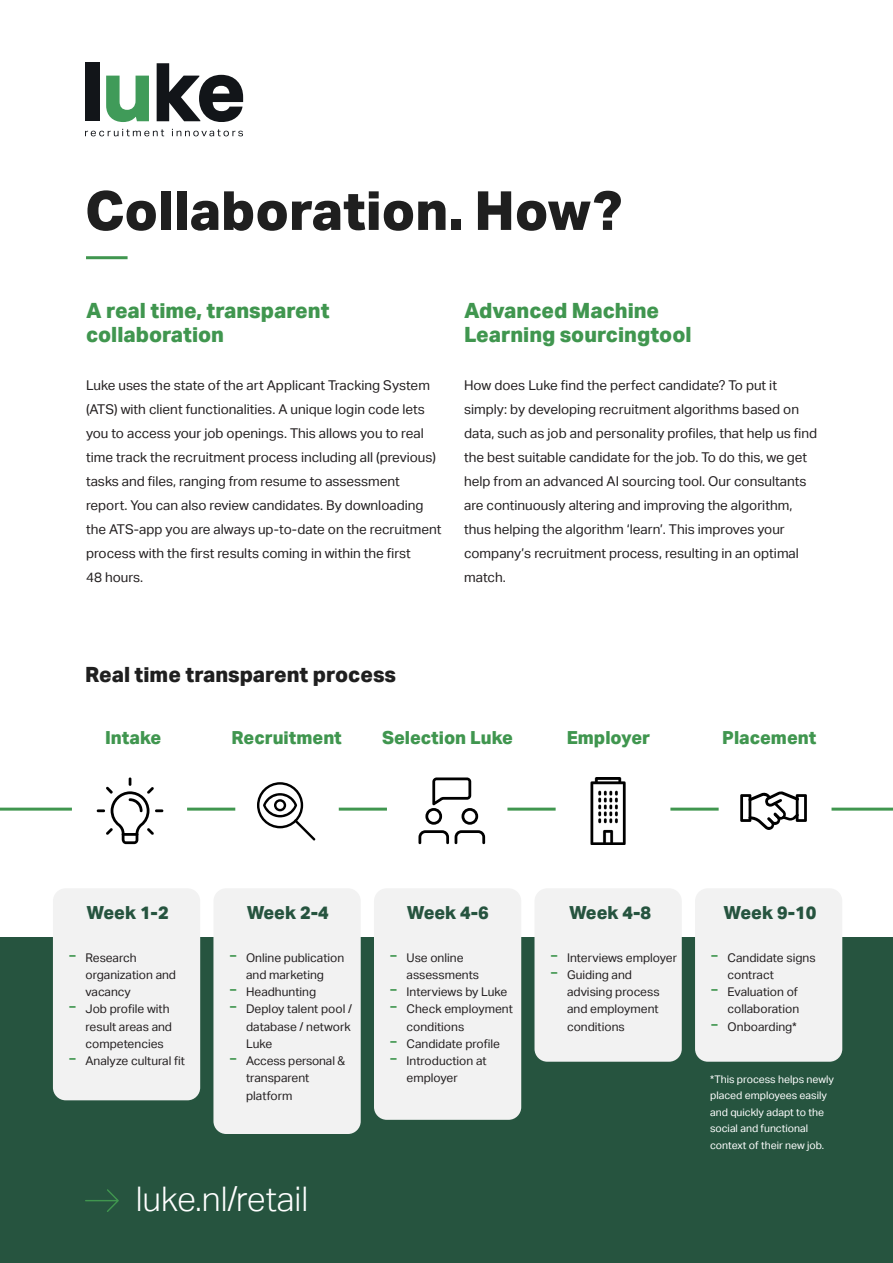
<style>
.page{position:relative;width:893px;height:1263px;background:#fff}
.page>*{position:absolute;margin:0;border:0;box-sizing:border-box;transform-origin:0 0}
.t1{font:800 54px "Aktiv Grotesk";color:#1f1f1f}
.t2{font:300 33.9px "Aktiv Grotesk";color:#fff}
.t3{font:800 21px/24px "Aktiv Grotesk";color:#40964f}
.t4{font:800 21px "Aktiv Grotesk";color:#1f1f1f}
.t5{font:800 18px "Aktiv Grotesk";color:#40964f}
.t6{font:800 18px "Aktiv Grotesk";color:#26543f}
.t7{font:13.5px/24px "Aktiv Grotesk";color:#231f20}
.t8{font:12px/17.2px "Aktiv Grotesk";color:#231f20}
.t9{font:10.5px/16.5px "Aktiv Grotesk";color:#fff}
.s1{font-size:21px;color:#40964f}
</style>
<div class="page">
<div style="left:85px;top:62px;width:14px;height:59px;background:#121519"></div>
<svg style="left:106px;top:76px;width:43px;height:46px"></svg>
<svg style="left:157px;top:63px;width:86px;height:59px"></svg>
<svg style="left:122px;top:129px;width:121px;height:7px"></svg>
<div style="left:0;top:938px;width:893px;height:325px;background:#26543f"></div>
<svg style="left:85px;top:1189px;width:34px;height:23px"></svg>
<hr style="left:86px;top:256px;width:42px;height:3px;background:#40964f">
<div style="left:53px;top:888px;width:147px;height:212px;background:#f2f2f2;border-radius:13px"></div>
<div style="left:374px;top:888px;width:147px;height:232px;background:#f2f2f2;border-radius:13px"></div>
<div style="left:213px;top:888px;width:148px;height:246px;background:#f2f2f2;border-radius:13px"></div>
<div style="left:534px;top:888px;width:148px;height:174px;background:#f2f2f2;border-radius:13px"></div>
<div style="left:695px;top:888px;width:147px;height:174px;background:#f2f2f2;border-radius:13px"></div>
<svg style="left:97px;top:777px;width:66px;height:67px"></svg>
<svg style="left:257px;top:782px;width:58px;height:58px"></svg>
<svg style="left:418px;top:777px;width:67px;height:67px"></svg>
<svg style="left:740px;top:791px;width:67px;height:39px"></svg>
<hr style="left:0;top:808px;width:72px;height:3px;background:#40964f">
<hr style="left:187px;top:808px;width:48px;height:3px;background:#40964f">
<hr style="left:339px;top:808px;width:48px;height:3px;background:#40964f">
<hr style="left:507px;top:808px;width:49px;height:3px;background:#40964f">
<hr style="left:670px;top:808px;width:49px;height:3px;background:#40964f">
<hr style="left:831px;top:808px;width:62px;height:3px;background:#40964f">
<img style="left:590px;top:777px;width:36px;height:67px">
<p class="t1" style="left:85px;top:180px;width:539px">Collaboration. How?</p>
<p class="t3" style="left:86px;top:299px;width:245px">A real time, transparent collaboration</p>
<p class="t7" style="left:86px;top:373px;width:357px">Luke uses the state of the art Applicant Tracking System (ATS) with client functionalities. A unique login code lets you to access your job openings. This allows you to real time track the recruitment process including all (previous) tasks and files, ranging from resume to assessment report. You can also review candidates. By downloading the ATS-app you are always up-to-date on the recruitment process with the first results coming in within the first</p>
<p class="t7" style="left:86px;top:565px;width:59px">48 hours.</p>
<p class="t3" style="left:464px;top:299px;width:229px">Advanced Machine<br>Learning sourcingtool</p>
<p class="t7" style="left:464px;top:373px;width:355px">How does Luke find the perfect candidate? To put it simply: by developing recruitment algorithms based on data, such as job and personality profiles, that help us find the best suitable candidate for the job. To do this, we get help from an advanced AI sourcing tool. Our consultants are continuously altering and improving the algorithm, thus helping the algorithm ‘learn’. This improves your company’s recruitment process, resulting in an optimal match.</p>
<p class="t4" style="left:85px;top:662px;width:312px">Real time transparent process</p>
<p class="t5" style="left:105px;top:727px;width:58px">Intake</p>
<p class="t5" style="left:232px;top:727px;width:112px">Recruitment</p>
<p class="t5" style="left:382px;top:727px;width:133px">Selection Luke</p>
<p class="t5" style="left:567px;top:727px;width:85px">Employer</p>
<p class="t5" style="left:722px;top:727px;width:96px">Placement</p>
<p class="t6" style="left:87px;top:902px;width:84px">Week 1-2</p>
<p class="t8" style="left:86px;top:949px;width:92px;text-indent:-17px"><span class="s1">-</span> Research organization and vacancy</p>
<p class="t8" style="left:86px;top:1001px;width:88px;text-indent:-17px"><span class="s1">-</span> Job profile with result areas and competencies</p>
<p class="t8" style="left:69px;top:1052px;width:118px"><span class="s1">-</span> Analyze cultural fit</p>
<p class="t6" style="left:247px;top:902px;width:84px">Week 2-4</p>
<p class="t8" style="left:229px;top:949px;width:117px;text-align:center"><span class="s1">-</span> Online publication and marketing</p>
<p class="t8" style="left:229px;top:983px;width:89px"><span class="s1">-</span> Headhunting</p>
<p class="t8" style="left:246px;top:1001px;width:107px;text-align:justify;text-indent:-17px"><span class="s1">-</span> Deploy talent pool / database / network Luke</p>
<p class="t8" style="left:246px;top:1052px;width:101px;text-indent:-17px"><span class="s1">-</span> Access personal &amp; transparent platform</p>
<p class="t2" style="left:136px;top:1179px;width:174px">luke.nl/retail</p>
<p class="t6" style="left:407px;top:902px;width:84px">Week 4-6</p>
<p class="t8" style="left:407px;top:949px;width:74px;text-indent:-17px"><span class="s1">-</span> Use online assessments</p>
<p class="t8" style="left:390px;top:983px;width:119px"><span class="s1">-</span> Interviews by Luke</p>
<p class="t8" style="left:407px;top:1001px;width:108px;text-indent:-17px"><span class="s1">-</span> Check employment conditions</p>
<p class="t8" style="left:390px;top:1035px;width:112px"><span class="s1">-</span> Candidate profile</p>
<p class="t8" style="left:407px;top:1052px;width:82px;text-indent:-17px"><span class="s1">-</span> Introduction at employer</p>
<p class="t6" style="left:569px;top:902px;width:84px">Week 4-8</p>
<p class="t8" style="left:550px;top:949px;width:129px"><span class="s1">-</span> Interviews employer</p>
<p class="t8" style="left:567px;top:966px;width:94px;text-indent:-17px"><span class="s1">-</span> Guiding and advising process and employment conditions</p>
<p class="t6" style="left:724px;top:902px;width:94px">Week 9-10</p>
<p class="t8" style="left:728px;top:949px;width:89px;text-indent:-17px"><span class="s1">-</span> Candidate signs contract</p>
<p class="t8" style="left:711px;top:983px;width:90px;text-align:right"><span class="s1">-</span> Evaluation of collaboration</p>
<p class="t8" style="left:711px;top:1018px;width:88px"><span class="s1">-</span> Onboarding*</p>
<p class="t9" style="left:710px;top:1071px;width:125px">*This process helps newly placed employees easily and quickly adapt to the social and functional context of their new job.</p>
</div>
